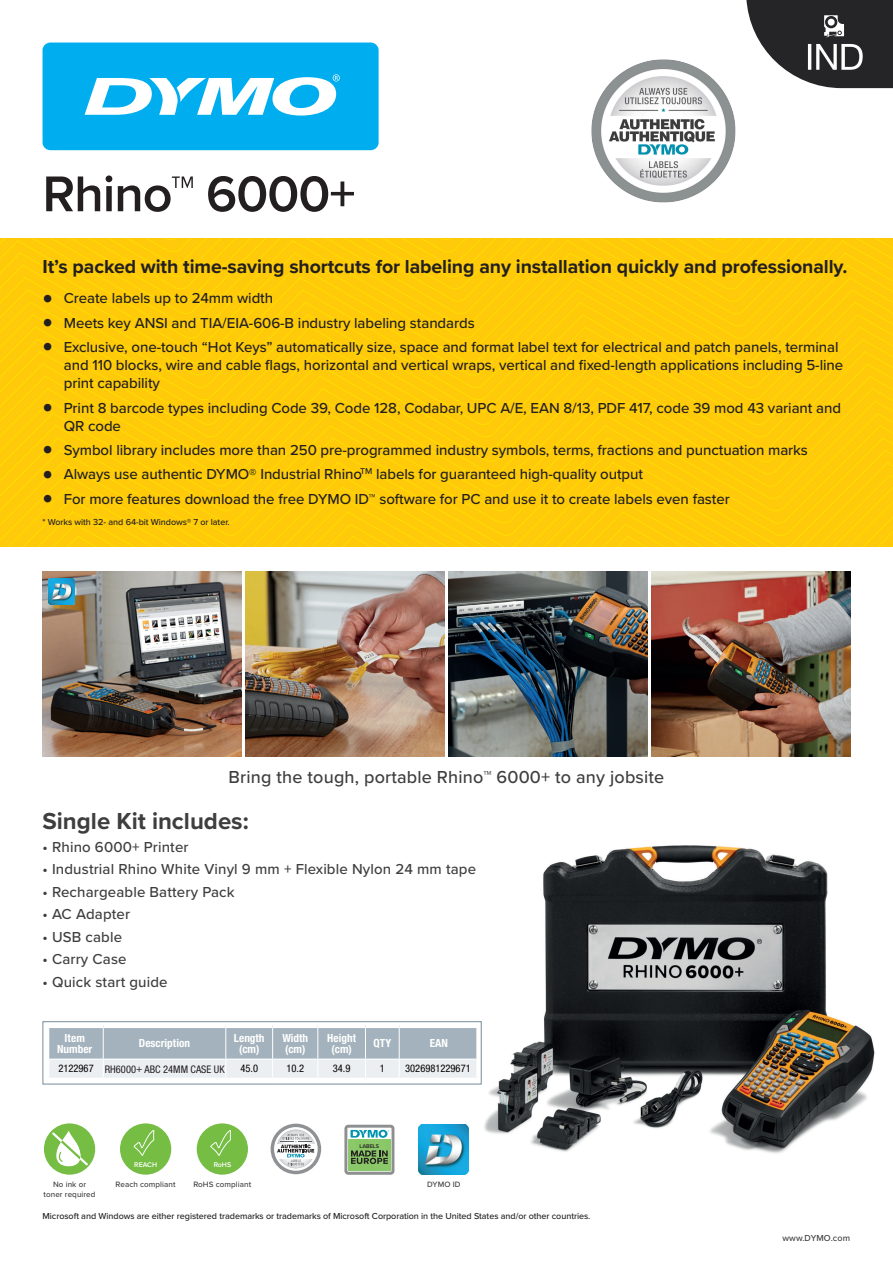
<style>
.page{position:relative;width:893px;height:1263px;background:#fff}
.page>*{position:absolute;margin:0;border:0;box-sizing:border-box;transform-origin:0 0}
.t1{font:600 52.05px "Proxima Nova";letter-spacing:-.02em;color:#231f20}
.t2{font:700 24px "Proxima Nova";color:#3e3e3f}
.t3{font:700 19.5px "Proxima Nova";letter-spacing:-.005em;color:#231f20}
.t4{font:500 18px "Proxima Nova";letter-spacing:.01em;color:#3e3e3f}
.t5{font:500 15px/18px "Proxima Nova";letter-spacing:-.005em;color:#231f20}
.t6{font:500 15px "Proxima Nova";letter-spacing:.01em;color:#3e3e3f}
.t7{font:700 condensed 11.25px/11.2px "Helvetica Neue LT Pro";color:#fff;text-align:center}
.t8{font:condensed 10.5px "Helvetica Neue LT Pro";color:#231f20}
.t9{font:condensed 10.5px "Helvetica Neue LT Pro";color:#030100}
.t10{font:500 9px "Proxima Nova";letter-spacing:-.005em;color:#231f20}
.t11{font:500 9px "Proxima Nova";letter-spacing:.01em;color:#3e3e3f}
.t12{font:500 8.1px/10.1px "Proxima Nova";letter-spacing:.01em;color:#3e3e3f;text-align:center}
.t13{font:600 7.05px "Proxima Nova";color:#fff}
.t14{font:600 5.55px "Proxima Nova";color:#231f20}
.s1{font-family:"Avenir";font-size:21px}
.s2{color:#030100}
</style>
<div class="page">
<svg style="left:0;top:238px;width:893px;height:308px;background:#fecb08"></svg>
<img style="left:43px;top:571px;width:198px;height:186px">
<img style="left:246px;top:571px;width:198px;height:186px">
<img style="left:449px;top:571px;width:198px;height:186px">
<img style="left:652px;top:571px;width:198px;height:186px">
<img style="left:484px;top:845px;width:391px;height:309px">
<div style="left:344px;top:1125px;width:50px;height:50px;border:3px solid #8e8f90;border-radius:2px"></div>
<svg style="left:346px;top:1126px;width:47px;height:47px;background:#88b385"></svg>
<svg style="left:746px;top:0;width:147px;height:89px"></svg>
<div style="left:43px;top:43px;width:336px;height:107px;background:#00aeef;border-radius:8px"></div>
<svg style="left:85px;top:74px;width:255px;height:42px"></svg>
<svg style="left:49px;top:1028px;width:427px;height:50px;background:#bfcad1"></svg>
<hr style="left:49px;top:1059px;width:54px;height:1px;background:#fff">
<hr style="left:103px;top:1059px;width:123px;height:1px;background:#fff">
<hr style="left:226px;top:1059px;width:47px;height:1px;background:#fff">
<hr style="left:273px;top:1059px;width:45px;height:1px;background:#fff">
<hr style="left:318px;top:1059px;width:47px;height:1px;background:#fff">
<hr style="left:365px;top:1059px;width:34px;height:1px;background:#fff">
<hr style="left:399px;top:1059px;width:77px;height:1px;background:#fff">
<div style="left:43px;top:1021px;width:439px;height:63px;border:1px solid #778c99"></div>
<div style="left:44px;top:1123px;width:51px;height:52px;background:#75bd43;border-radius:50%"></div>
<svg style="left:50px;top:1130px;width:40px;height:37px"></svg>
<div style="left:120px;top:1123px;width:51px;height:52px;background:#75bd43;border-radius:50%"></div>
<svg style="left:133px;top:1130px;width:21px;height:26px"></svg>
<div style="left:197px;top:1123px;width:51px;height:52px;background:#75bd43;border-radius:50%"></div>
<svg style="left:210px;top:1130px;width:21px;height:26px"></svg>
<div style="left:271px;top:1124px;width:50px;height:50px;background:#8f9194;border-radius:50%"></div>
<svg style="left:274px;top:1127px;width:44px;height:44px"></svg>
<img style="left:418px;top:1125px;width:51px;height:50px">
<img style="left:48px;top:578px;width:27px;height:27px">
<img style="left:592px;top:59px;width:143px;height:144px">
<h1 class="t1" style="left:43px;top:155px;width:314px">Rhino™ 6000+</h1>
<h3 class="t3" style="left:43px;top:252px;width:806px">It’s packed with time-saving shortcuts for labeling any installation quickly and professionally.</h3>
<p class="t5" style="left:43px;top:289px;width:232px"><span class="s1">•</span> Create labels up to 24mm width</p>
<p class="t5" style="left:43px;top:313px;width:434px"><span class="s1">•</span> Meets key ANSI and TIA/EIA-606-B industry labeling standards</p>
<p class="t5" style="left:64px;top:338px;width:781px;text-indent:-21px"><span class="s1">•</span> Exclusive, one-touch “Hot Keys” automatically size, space and format label text for electrical and patch panels, terminal and 110 blocks, wire and cable flags, horizontal and vertical wraps, vertical and fixed-length applications including 5-line print capability</p>
<p class="t5" style="left:64px;top:398px;width:779px;text-indent:-21px"><span class="s1">•</span> Print 8 barcode types including Code 39, Code 128, Codabar, UPC A/E, EAN 8/13, PDF 417, code 39 mod 43 variant and<br>QR code</p>
<p class="t5" style="left:43px;top:440px;width:767px"><span class="s1">•</span> Symbol library includes more than 250 pre-programmed industry symbols, terms, fractions and punctuation marks</p>
<p class="t5" style="left:43px;top:465px;width:602px"><span class="s1">•</span> Always use authentic DYMO® Industrial Rhino<sup>TM</sup> labels for guaranteed high-quality output</p>
<p class="t5" style="left:43px;top:489px;width:689px"><span class="s1">•</span> For more features download the free DYMO ID™ software for PC and use it to create labels even faster</p>
<p class="t10" style="left:43px;top:516px;width:189px">* Works with 32- and 64-bit Windows® 7 or later.</p>
<p class="t4" style="left:229px;top:763px;width:437px">Bring the tough, portable Rhino™ 6000+ to any jobsite</p>
<h2 class="t2" style="left:43px;top:803px;width:208px">Single Kit includes:</h2>
<p class="t6" style="left:43px;top:835px;width:148px">• Rhino 6000+ Printer</p>
<p class="t6" style="left:43px;top:858px;width:435px">• Industrial Rhino White Vinyl 9 mm + Flexible Nylon 24 mm tape</p>
<p class="t6" style="left:43px;top:880px;width:194px">• Rechargeable Battery Pack</p>
<p class="t6" style="left:43px;top:903px;width:89px">• AC Adapter</p>
<p class="t6" style="left:43px;top:925px;width:81px">• USB cable</p>
<p class="t6" style="left:43px;top:948px;width:86px">• Carry Case</p>
<p class="t6" style="left:43px;top:970px;width:127px">• Quick start guide</p>
<p class="t7" style="left:57px;top:1032px;width:37px">Item<br>Number</p>
<p class="t7" style="left:139px;top:1038px;width:53px">Description</p>
<p class="t7" style="left:234px;top:1032px;width:32px">Length (cm)</p>
<p class="t7" style="left:282px;top:1032px;width:27px;text-align:left">Width (cm)</p>
<p class="t7" style="left:327px;top:1032px;width:30px">Height (cm)</p>
<p class="t7" style="left:373px;top:1038px;width:19px">QTY</p>
<p class="t7" style="left:430px;top:1038px;width:20px">EAN</p>
<p class="t8" style="left:58px;top:1063px;width:168px"><span class="s2">2122967</span> RH6000+ ABC 24MM CASE UK</p>
<p class="t9" style="left:240px;top:1062px;width:19px">45.0</p>
<p class="t9" style="left:286px;top:1062px;width:19px">10.2</p>
<p class="t9" style="left:333px;top:1062px;width:19px">34.9</p>
<p class="t9" style="left:380px;top:1062px;width:7px">1</p>
<p class="t9" style="left:405px;top:1062px;width:67px">3026981229671</p>
<p class="t12" style="left:44px;top:1179px;width:53px">No ink or toner required</p>
<p class="t13" style="left:134px;top:1159px;width:24px">REACH</p>
<p class="t12" style="left:116px;top:1179px;width:61px">Reach compliant</p>
<p class="t14" style="left:359px;top:1142px;width:21px">LABELS</p>
<p class="t13" style="left:214px;top:1159px;width:19px">RoHS</p>
<p class="t12" style="left:193px;top:1179px;width:59px">RoHS compliant</p>
<p class="t12" style="left:427px;top:1179px;width:35px">DYMO ID</p>
<p class="t10" style="left:43px;top:1209px;width:549px">Microsoft and Windows are either registered trademarks or trademarks of Microsoft Corporation in the United States and/or other countries.</p>
<p class="t11" style="left:782px;top:1232px;width:69px">www.DYMO.com</p>
</div>
